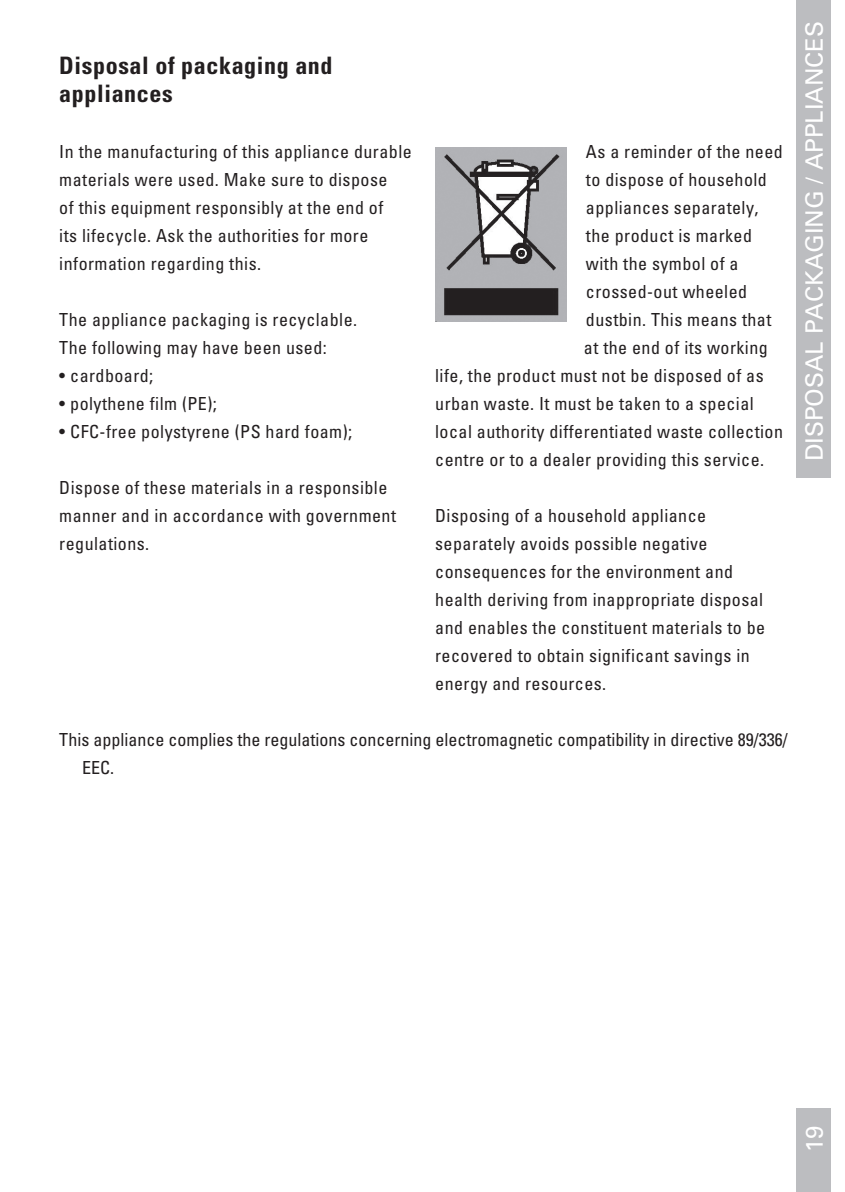
<style>
.page{position:relative;width:845px;height:1192px;background:#fff}
.page>*{position:absolute;margin:0;border:0;box-sizing:border-box;transform-origin:0 0}
.kop{font:700 condensed 24px/28px "Univers";letter-spacing:.025em;color:#231f20}
.tekst_90{font:24px "Univers";color:#fff}
.plat_tab{font:condensed 18px/28px "Univers";letter-spacing:.025em;color:#231f20}
.plat{font:condensed 18px/28px "Univers";color:#231f20}
</style>
<div class="page">
<div style="left:796px;top:1107px;width:34px;height:84px;background:#bcbdc0"></div>
<div style="left:796px;top:0;width:34px;height:478px;background:#bcbdc0"></div>
<img style="left:435px;top:147px;width:131px;height:174px">
<p class="kop" style="left:59px;top:51px;width:275px">Disposal of packaging and appliances</p>
<p class="plat_tab" style="left:59px;top:137px;width:354px">In the manufacturing of this appliance durable materials were used. Make sure to dispose<br>of this equipment responsibly at the end of<br>its lifecycle. Ask the authorities for more information regarding this.</p>
<p class="plat_tab" style="left:59px;top:305px;width:299px">The appliance packaging is recyclable.<br>The following may have been used:</p>
<p class="plat_tab" style="left:59px;top:361px;width:95px">• cardboard;</p>
<p class="plat_tab" style="left:59px;top:389px;width:159px">• polythene film (PE);</p>
<p class="plat_tab" style="left:59px;top:417px;width:294px">• CFC-free polystyrene (PS hard foam);</p>
<p class="plat_tab" style="left:59px;top:473px;width:338px">Dispose of these materials in a responsible manner and in accordance with government regulations.</p>
<p class="plat_tab" style="left:586px;top:137px;width:198px">As a reminder of the need</p>
<p class="plat_tab" style="left:586px;top:165px;width:182px">to dispose of household</p>
<p class="plat_tab" style="left:586px;top:193px;width:174px">appliances separately,</p>
<p class="plat_tab" style="left:586px;top:221px;width:167px">the product is marked</p>
<p class="plat_tab" style="left:586px;top:249px;width:154px">with the symbol of a</p>
<p class="plat_tab" style="left:586px;top:277px;width:163px">crossed-out wheeled</p>
<p class="plat_tab" style="left:586px;top:305px;width:187px">dustbin. This means that</p>
<p class="plat_tab" style="left:584px;top:333px;width:185px">at the end of its working</p>
<p class="plat_tab" style="left:435px;top:361px;width:330px">life, the product must not be disposed of as</p>
<p class="plat_tab" style="left:435px;top:389px;width:320px">urban waste. It must be taken to a special</p>
<p class="plat_tab" style="left:435px;top:417px;width:349px">local authority differentiated waste collection</p>
<p class="plat_tab" style="left:435px;top:445px;width:330px">centre or to a dealer providing this service.</p>
<p class="plat_tab" style="left:435px;top:501px;width:331px">Disposing of a household appliance separately avoids possible negative consequences for the environment and health deriving from inappropriate disposal and enables the constituent materials to be recovered to obtain significant savings in energy and resources.</p>
<p class="plat" style="left:82px;top:725px;width:707px;text-indent:-23px">This appliance complies the regulations concerning electromagnetic compatibility in directive 89/336/<br>EEC.</p>
<p class="tekst_90" style="left:800px;top:461px;width:442px;rotate:-90deg">disposal packag ing / appliances</p>
<p class="tekst_90" style="left:800px;top:1151px;width:28px;rotate:-90deg">19</p>
</div>
